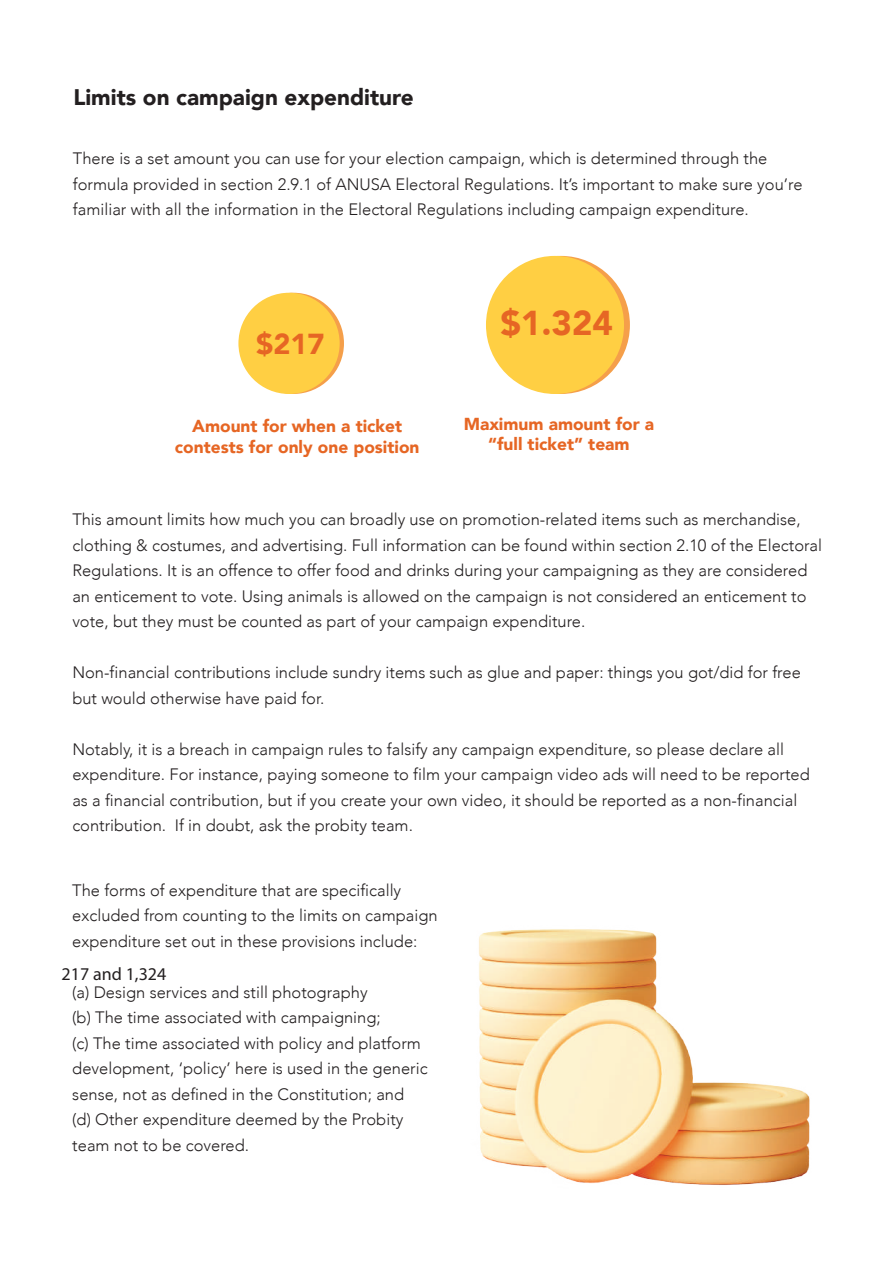
<style>
.page{position:relative;width:893px;height:1263px;background:#fff}
.page>*{position:absolute;margin:0;border:0;box-sizing:border-box;transform-origin:0 0}
.t1{font:900 34.5px "Avenir";color:#e66624}
.t2{font:900 28.8px "Avenir";color:#e66624}
.t3{font:900 22.5px "Avenir";color:#231f20}
.t4{font:18px "Myriad Pro";color:#231f20}
.t5{font:900 17.25px/20.9px "Avenir";color:#e66624;text-align:center}
.t6{font:300 16.5px/25.5px "Avenir";color:#231f20}
</style>
<div class="page">
<svg style="left:243px;top:293px;width:101px;height:101px"></svg>
<div style="left:238px;top:293px;width:102px;height:101px;background:#ffcf43;border-radius:50%"></div>
<svg style="left:492px;top:256px;width:138px;height:138px"></svg>
<div style="left:486px;top:256px;width:138px;height:138px;background:#ffcf43;border-radius:50%"></div>
<img style="left:479px;top:929px;width:331px;height:256px">
<h3 class="t3" style="left:73px;top:78px;width:342px">Limits on campaign expenditure</h3>
<p class="t6" style="left:73px;top:146px;width:731px">There is a set amount you can use for your election campaign, which is determined through the formula provided in section 2.9.1 of ANUSA Electoral Regulations. It’s important to make sure you’re familiar with all the information in the Electoral Regulations including campaign expenditure.</p>
<h2 class="t2" style="left:256px;top:319px;width:70px">$217</h2>
<p class="t5" style="left:175px;top:415px;width:246px">Amount for when a ticket contests for only one position</p>
<h1 class="t1" style="left:501px;top:294px;width:114px">$1.324</h1>
<p class="t5" style="left:464px;top:413px;width:192px">Maximum amount for a “full ticket” team</p>
<p class="t6" style="left:72px;top:507px;width:751px">This amount limits how much you can broadly use on promotion-related items such as merchandise, clothing &amp; costumes, and advertising. Full information can be found within section 2.10 of the Electoral Regulations. It is an offence to offer food and drinks during your campaigning as they are considered an enticement to vote. Using animals is allowed on the campaign is not considered an enticement to vote, but they must be counted as part of your campaign expenditure.</p>
<p class="t6" style="left:72px;top:660px;width:730px">Non-financial contributions include sundry items such as glue and paper: things you got/did for free but would otherwise have paid for.</p>
<p class="t6" style="left:72px;top:736px;width:739px">Notably, it is a breach in campaign rules to falsify any campaign expenditure, so please declare all expenditure. For instance, paying someone to film your campaign video ads will need to be reported as a financial contribution, but if you create your own video, it should be reported as a non-financial contribution. If in doubt, ask the probity team.</p>
<p class="t6" style="left:72px;top:877px;width:367px">The forms of expenditure that are specifically excluded from counting to the limits on campaign expenditure set out in these provisions include:</p>
<p class="t6" style="left:72px;top:979px;width:357px">(a) Design services and still photography<br>(b) The time associated with campaigning;<br>(c) The time associated with policy and platform development, ‘policy’ here is used in the generic sense, not as defined in the Constitution; and<br>(d) Other expenditure deemed by the Probity team not to be covered.</p>
<p class="t4" style="left:62px;top:963px;width:106px">217 and 1,324</p>
</div>
